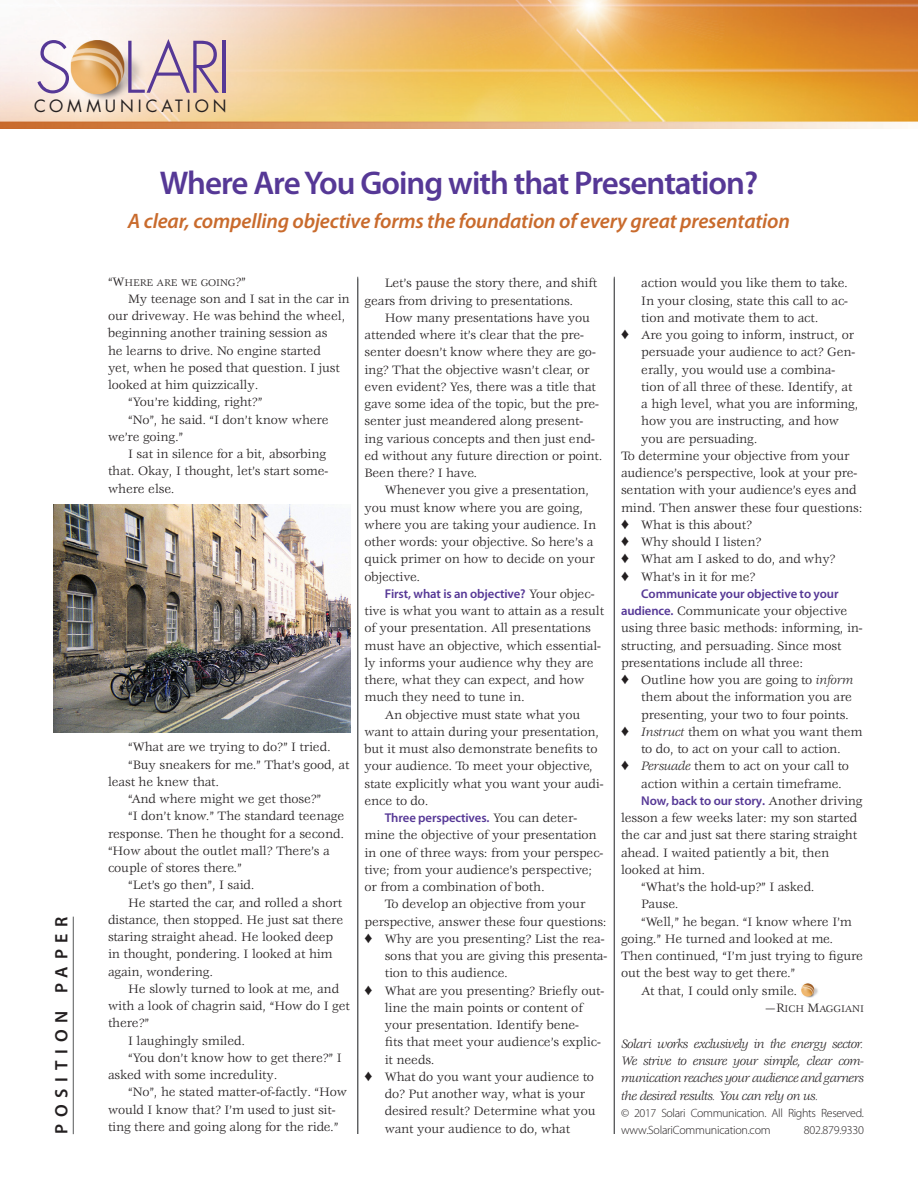
<style>
.page{position:relative;width:918px;height:1188px;background:#fff}
.page>*{position:absolute;margin:0;border:0;box-sizing:border-box;transform-origin:0 0}
.t1{font:300 69px "Futura";color:#563896}
.heading{font:600 33px "Myriad Pro";letter-spacing:-.03em;color:#563896}
.subheading{font:italic 600 21px "Myriad Pro";letter-spacing:-.01em;color:#c96b2d}
.t2{font:600 18px "Myriad Pro";letter-spacing:.38em;color:#231f20}
.t3{font:16.5px "Futura";letter-spacing:.24em;color:#231f20}
.body_text{font:13.35px/17.2px "Veljovic";letter-spacing:-.01em;color:#231f20}
.t4{font:italic 13.35px/17.2px "Veljovic";letter-spacing:-.035em;color:#231f20;text-align:justify}
.First_paragraph{font:13.35px/17.2px "Veljovic";letter-spacing:-.01em;color:#231f20}
.body_text-2{font:600 12.75px "Myriad Pro";letter-spacing:-.01em;color:#563896}
.t5{font:300 12px/17.2px "Myriad Pro";letter-spacing:-.03em;color:#231f20}
.First_paragraph-2{font:10.65px "Veljovic Book SC800";letter-spacing:-.015em;color:#231f20}
.attribute{font:10.65px "Veljovic Book SC800";letter-spacing:-.015em;color:#231f20}
.s1{font-size:13.35px}
.s2{font-family:"Veljovic";font-weight:400;font-size:13.35px;color:#231f20}
.s3{font-family:"Myriad Pro";font-weight:600;font-size:12.75px;color:#563896}
.s4{font-style:italic}
</style>
<div class="page">
<hr style="left:73px;top:917px;width:1px;height:217px;background:#57585a">
<hr style="left:357px;top:277px;width:1px;height:857px;background:#57585a">
<hr style="left:614px;top:277px;width:1px;height:857px;background:#57585a">
<img style="left:801px;top:983px;width:17px;height:15px">
<img style="left:53px;top:504px;width:298px;height:229px">
<img style="left:0;top:0;width:918px;height:128px">
<p class="t1" style="left:34px;top:23px;width:199px">S LARI</p>
<p class="t3" style="left:34px;top:94px;width:194px">COMMUNICATION</p>
<h3 class="t2" style="left:51px;top:1134px;width:219px;rotate:-90deg">POSITION PAPER</h3>
<p class="heading" style="left:160px;top:164px;width:600px">Where Are You Going with that Presentation?</p>
<p class="subheading" style="left:128px;top:209px;width:664px">A clear, compelling objective forms the foundation of every great presentation</p>
<p class="First_paragraph-2" style="left:108px;top:277px;width:139px"><span class="s1">“W</span>HERE ARE WE GOING<span class="s1">?”</span></p>
<p class="body_text" style="left:108px;top:291px;width:243px;text-indent:20px">My teenage son and I sat in the car in our driveway. He was behind the wheel, beginning another training session as<br>he learns to drive. No engine started<br>yet, when he posed that question. I just looked at him quizzically.</p>
<p class="body_text" style="left:128px;top:394px;width:136px">“You’re kidding, right?”</p>
<p class="body_text" style="left:108px;top:412px;width:222px;text-indent:20px">“No”, he said. “I don’t know where we’re going.”</p>
<p class="body_text" style="left:108px;top:446px;width:222px;text-indent:20px">I sat in silence for a bit, absorbing that. Okay, I thought, let’s start some&shy;where else.</p>
<p class="body_text" style="left:128px;top:739px;width:204px">“What are we trying to do?” I tried.</p>
<p class="body_text" style="left:108px;top:757px;width:243px;text-indent:20px">“Buy sneakers for me.” That’s good, at least he knew that.</p>
<p class="body_text" style="left:128px;top:791px;width:195px">“And where might we get those?”</p>
<p class="body_text" style="left:108px;top:808px;width:238px;text-indent:20px">“I don’t know.” The standard teenage response. Then he thought for a second. “How about the outlet mall? There’s a couple of stores there.”</p>
<p class="body_text" style="left:128px;top:877px;width:128px">“Let’s go then”, I said.</p>
<p class="body_text" style="left:108px;top:895px;width:237px;text-indent:20px">He started the car, and rolled a short distance, then stopped. He just sat there staring straight ahead. He looked deep in thought, pondering. I looked at him again, wondering.</p>
<p class="body_text" style="left:108px;top:981px;width:244px;text-indent:20px">He slowly turned to look at me, and with a look of chagrin said, “How do I get there?”</p>
<p class="body_text" style="left:128px;top:1033px;width:118px">I laughingly smiled.</p>
<p class="body_text" style="left:108px;top:1050px;width:235px;text-indent:20px">“You don’t know how to get there?” I asked with some incredulity.</p>
<p class="body_text" style="left:108px;top:1084px;width:241px;text-indent:20px">“No”, he stated matter-of-factly. “How would I know that? I’m used to just sit&shy;ting there and going along for the ride.”</p>
<p class="body_text" style="left:364px;top:275px;width:234px;text-indent:20px">Let’s pause the story there, and shift gears from driving to presentations.</p>
<p class="body_text" style="left:364px;top:310px;width:239px;text-indent:20px">How many presentations have you attended where it’s clear that the pre&shy;senter doesn’t know where they are go&shy;ing? That the objective wasn’t clear, or even evident? Yes, there was a title that gave some idea of the topic, but the pre&shy;senter just meandered along present&shy;ing various concepts and then just end&shy;ed without any future direction or point.<br>Been there? I have.</p>
<p class="body_text" style="left:364px;top:482px;width:233px;text-indent:20px">Whenever you give a presentation, you must know where you are going, where you are taking your audience. In other words: your objective. So here’s a quick primer on how to decide on your objective.</p>
<p class="body_text-2" style="left:385px;top:587px;width:211px">First, what is an objective? <span class="s2">Your objec-</span></p>
<p class="body_text" style="left:364px;top:603px;width:241px">tive is what you want to attain as a result of your presentation. All presentations must have an objective, which essential&shy;ly informs your audience why they are there, what they can expect, and how much they need to tune in.</p>
<p class="body_text" style="left:364px;top:707px;width:240px;text-indent:20px">An objective must state what you want to attain during your presentation, but it must also demonstrate benefits to your audience. To meet your objective, state explicitly what you want your audi&shy;ence to do.</p>
<p class="body_text-2" style="left:385px;top:811px;width:194px">Three perspectives. <span class="s2">You can deter-</span></p>
<p class="body_text" style="left:364px;top:827px;width:240px">mine the objective of your presentation in one of three ways: from your perspec&shy;tive; from your audience’s perspective; or from a combination of both.</p>
<p class="body_text" style="left:364px;top:896px;width:244px;text-align:center">To develop an objective from your perspective, answer these four questions:</p>
<p class="body_text" style="left:385px;top:931px;width:224px;text-indent:-20px">♦ Why are you presenting? List the rea&shy;sons that you are giving this presenta&shy;tion to this audience.</p>
<p class="body_text" style="left:385px;top:983px;width:221px;text-indent:-20px">♦ What are you presenting? Briefly out&shy;line the main points or content of your presentation. Identify bene-<br>fits that meet your audience’s explic&shy;it needs.</p>
<p class="body_text" style="left:385px;top:1069px;width:212px;text-indent:-20px">♦ What do you want your audience to do? Put another way, what is your desired result? Determine what you want your audience to do, what</p>
<p class="body_text" style="left:641px;top:275px;width:208px;text-align:justify">action would you like them to take.<br>In your closing, state this call to ac&shy;tion and motivate them to act.</p>
<p class="body_text" style="left:641px;top:327px;width:219px;text-indent:-20px">♦ Are you going to inform, instruct, or persuade your audience to act? Gen&shy;erally, you would use a combina&shy;tion of all three of these. Identify, at a high level, what you are informing, how you are instructing, and how you are persuading.</p>
<p class="First_paragraph" style="left:621px;top:448px;width:243px">To determine your objective from your audience’s perspective, look at your pre&shy;sentation with your audience’s eyes and mind. Then answer these four questions:</p>
<p class="body_text" style="left:621px;top:517px;width:133px">♦ What is this about?</p>
<p class="body_text" style="left:621px;top:534px;width:142px">♦ Why should I listen?</p>
<p class="body_text" style="left:621px;top:551px;width:216px">♦ What am I asked to do, and why?</p>
<p class="body_text" style="left:621px;top:569px;width:136px">♦ What’s in it for me?</p>
<p class="body_text-2" style="left:641px;top:587px;width:199px">Communicate your objective to your</p>
<p class="body_text" style="left:621px;top:603px;width:243px"><span class="s3">audience.</span> Communicate your objective using three basic methods: informing, in&shy;structing, and persuading. Since most presentations include all three:</p>
<p class="body_text" style="left:641px;top:672px;width:214px;text-align:justify;text-indent:-20px">♦ Outline how you are going to <span class="s4">inform </span>them about the information you are presenting, your two to four points.</p>
<p class="body_text" style="left:621px;top:724px;width:243px;text-align:center">♦ <span class="s4">Instruct</span> them on what you want them to do, to act on your call to action.</p>
<p class="body_text" style="left:641px;top:758px;width:209px;text-indent:-20px">♦ <span class="s4">Persuade</span> them to act on your call to action within a certain timeframe.</p>
<p class="body_text-2" style="left:641px;top:794px;width:223px">Now, back to our story. <span class="s2">Another driving</span></p>
<p class="body_text" style="left:621px;top:810px;width:238px">lesson a few weeks later: my son started the car and just sat there staring straight ahead. I waited patiently a bit, then looked at him.</p>
<p class="body_text" style="left:641px;top:879px;width:175px">“What’s the hold-up?” I asked.</p>
<p class="body_text" style="left:641px;top:896px;width:39px">Pause.</p>
<p class="body_text" style="left:621px;top:914px;width:244px;text-indent:20px">“Well,” he began. “I know where I’m going.” He turned and looked at me.<br>Then continued, “I’m just trying to figure out the best way to get there.”</p>
<p class="body_text" style="left:641px;top:983px;width:157px">At that, I could only smile.</p>
<p class="attribute" style="left:764px;top:1003px;width:101px"><span class="s1">—R</span>ICH <span class="s1">M</span>AGGIANI</p>
<p class="t4" style="left:621px;top:1036px;width:245px">Solari works exclusively in the energy sector.<br>We strive to ensure your simple, clear com&shy;munication reaches your audience and garners the desired results. You can rely on us.</p>
<p class="t5" style="left:621px;top:1104px;width:245px">© 2017 Solari Communication. All Rights Reserved. www.SolariCommunication.com</p>
<p class="t5" style="left:804px;top:1122px;width:62px">802.879.9330</p>
</div>
